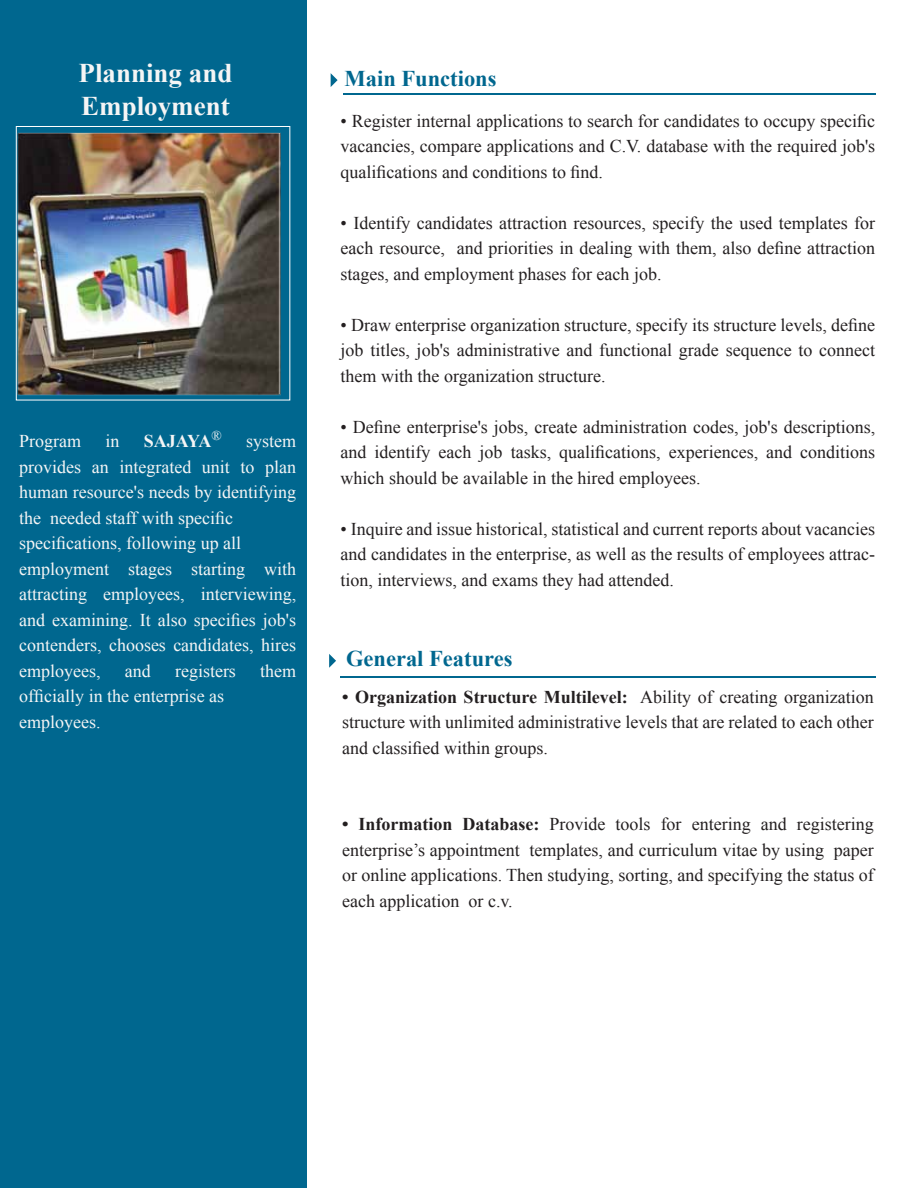
<style>
.page{position:relative;width:918px;height:1188px;background:#fff}
.page>*{position:absolute;margin:0;border:0;box-sizing:border-box;transform-origin:0 0}
.t1{font:700 27px/32.4px "Times New Roman";color:#f5f5f5}
.t2{font:700 22.5px "Times New Roman";color:#00678f}
.t3{font:18px/25.5px "Times New Roman";color:#231f20;text-align:justify}
.t4{font:18px/25.5px "Times New Roman";color:#f5f5f5}
.t5{font:700 18px "Times New Roman";color:#f5f5f5}
.s1{font-weight:700}
</style>
<div class="page">
<svg style="left:329px;top:654px;width:7px;height:14px"></svg>
<hr style="left:340px;top:676px;width:536px;height:1px;background:#00678f">
<div style="left:0;top:0;width:306px;height:1188px;background:#00678f"></div>
<hr style="left:343px;top:94px;width:533px;height:1px;background:#00678f">
<svg style="left:331px;top:73px;width:7px;height:14px"></svg>
<div style="left:16px;top:126px;width:274px;height:274px;border:1px solid #fff"></div>
<img style="left:17px;top:132px;width:264px;height:264px">
<h1 class="t1" style="left:79px;top:57px;width:155px">Planning and<br>Employment</h1>
<p class="t4" style="left:19px;top:428px;width:63px">Program</p>
<p class="t4" style="left:106px;top:428px;width:16px">in</p>
<p class="t5" style="left:144px;top:429px;width:79px">SAJAYA<sup>®</sup></p>
<p class="t4" style="left:19px;top:428px;width:278px;text-indent:227px">system provides an integrated unit to plan human resource's needs by identifying the needed staff with specific specifications, following up all employment stages starting with attracting employees, interviewing, and examining. It also specifies job's contenders, chooses candidates, hires employees,</p>
<p class="t4" style="left:125px;top:658px;width:27px">and</p>
<p class="t4" style="left:175px;top:658px;width:62px">registers</p>
<p class="t4" style="left:260px;top:658px;width:37px">them</p>
<p class="t4" style="left:19px;top:683px;width:206px">officially in the enterprise as employees.</p>
<p class="t2" style="left:345px;top:63px;width:153px">Main Functions</p>
<p class="t3" style="left:341px;top:108px;width:536px">• Register internal applications to search for candidates to occupy specific vacancies, compare applications and C.V. database with the required job's qualifications and conditions to find.</p>
<p class="t3" style="left:341px;top:210px;width:536px">• Identify candidates attraction resources, specify the used templates for each resource, and priorities in dealing with them, also define attraction stages, and employment phases for each job.</p>
<p class="t3" style="left:341px;top:312px;width:536px">• Draw enterprise organization structure, specify its structure levels, define job titles, job's administrative and functional grade sequence to connect them with the organization structure.</p>
<p class="t3" style="left:341px;top:414px;width:536px">• Define enterprise's jobs, create administration codes, job's descriptions, and identify each job tasks, qualifications, experiences, and conditions which should be available in the hired employees.</p>
<p class="t3" style="left:341px;top:516px;width:536px">• Inquire and issue historical, statistical and current reports about vacancies and candidates in the enterprise, as well as the results of employees attrac&shy;tion, interviews, and exams they had attended.</p>
<p class="t2" style="left:346px;top:643px;width:168px">General Features</p>
<p class="t3" style="left:342px;top:684px;width:533px"><span class="s1">• Organization Structure Multilevel:</span> Ability of creating organization structure with unlimited administrative levels that are related to each other and classified within groups.</p>
<p class="t3" style="left:342px;top:811px;width:533px"><span class="s1">• Information Database:</span> Provide tools for entering and registering enterprise’s appointment templates, and curriculum vitae by using paper or online applications. Then studying, sorting, and specifying the status of each application or c.v.</p>
</div>
